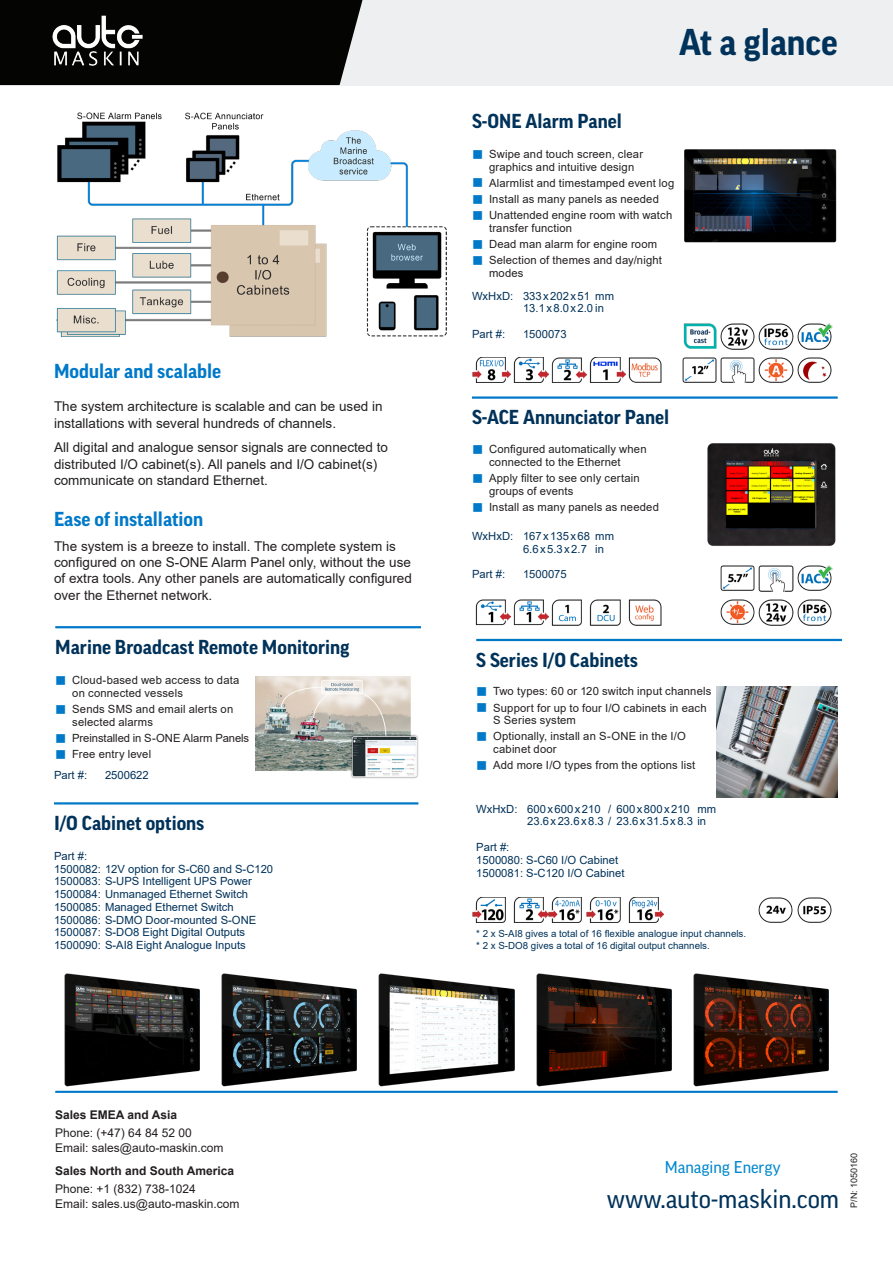
<style>
.page{position:relative;width:893px;height:1263px;background:#fff}
.page>*{position:absolute;margin:0;border:0;box-sizing:border-box;transform-origin:0 0}
.Front_Title_Blue{font:700 36px "Good OT";color:#00325a}
.t1{font:25.5px "Good OT";color:#00325a}
.Paragraph_Title_Logo_Blue{font:700 19.5px "Good OT";color:#00325a}
.Paragraph_Title_Logo_Blue-2{font:700 19.5px "Good OT";color:#0079c9}
.Paragraph{font:700 19.5px "Good OT";color:#0079c9}
.t2{font:16.5px "Good OT";color:#0087cd}
.Paragraph-2{font:13.5px/16.2px "Arial";color:#231f20}
.t3{font:12px "Arial";color:#231f20}
.t4{font:700 12px "Arial";color:#231f20}
.t5{font:11.25px/12.8px "Arial";letter-spacing:.015em;color:#231f20}
.t6{font:11.25px/12.8px "Arial";color:#00325a}
.t7{font:11.25px "Arial";letter-spacing:-.005em;color:#231f20}
.t8{font:9.75px/11.7px "Arial";color:#00325a}
.t9{font:9px "Arial";color:#231f20}
</style>
<div class="page">
<img style="left:56px;top:112px;width:390px;height:224px">
<hr style="left:55px;top:1091px;width:783px;height:2px;background:#0079c9">
<img style="left:684px;top:149px;width:152px;height:94px">
<img style="left:255px;top:676px;width:164px;height:103px">
<img style="left:707px;top:443px;width:129px;height:103px">
<img style="left:716px;top:686px;width:122px;height:112px">
<img style="left:683px;top:323px;width:150px;height:26px">
<img style="left:720px;top:600px;width:112px;height:25px">
<hr style="left:55px;top:626px;width:366px;height:2px;background:#0079c9">
<hr style="left:472px;top:396px;width:366px;height:3px;background:#0079c9">
<img style="left:472px;top:357px;width:190px;height:26px">
<img style="left:475px;top:600px;width:187px;height:25px">
<img style="left:682px;top:357px;width:150px;height:26px">
<img style="left:720px;top:566px;width:113px;height:25px">
<hr style="left:476px;top:639px;width:366px;height:2px;background:#0079c9">
<hr style="left:54px;top:802px;width:364px;height:2px;background:#0079c9">
<img style="left:472px;top:897px;width:191px;height:26px">
<img style="left:758px;top:897px;width:74px;height:26px">
<img style="left:221px;top:973px;width:136px;height:114px">
<img style="left:693px;top:973px;width:136px;height:114px">
<img style="left:64px;top:973px;width:136px;height:114px">
<img style="left:536px;top:973px;width:136px;height:114px">
<img style="left:378px;top:973px;width:137px;height:114px">
<div style="left:0;top:0;width:893px;height:85px;background:#edeff0"></div>
<div style="left:0;top:0;width:362px;height:85px;background:#040503"></div>
<img style="left:39px;top:7px;width:114px;height:75px">
<p class="Paragraph_Title_Logo_Blue-2" style="left:54px;top:361px;width:169px">Modular and scalable</p>
<p class="Paragraph-2" style="left:54px;top:398px;width:330px">The system architecture is scalable and can be used in installations with several hundreds of channels.</p>
<p class="Paragraph-2" style="left:54px;top:439px;width:335px">All digital and analogue sensor signals are connected to distributed I/O cabinet(s). All panels and I/O cabinet(s) communicate on standard Ethernet.</p>
<p class="Paragraph" style="left:54px;top:509px;width:151px">Ease of installation</p>
<p class="Paragraph-2" style="left:54px;top:538px;width:359px">The system is a breeze to install. The complete system is configured on one S-ONE Alarm Panel only, without the use of extra tools. Any other panels are automatically configured over the Ethernet network.</p>
<p class="Paragraph_Title_Logo_Blue" style="left:55px;top:636px;width:296px">Marine Broadcast Remote Monitoring</p>
<p class="t5" style="left:72px;top:674px;width:169px">Cloud-based web access to data on connected vessels</p>
<p class="t5" style="left:72px;top:703px;width:162px">Sends SMS and email alerts on selected alarms</p>
<p class="t7" style="left:72px;top:730px;width:178px">Preinstalled in S-ONE Alarm Panels</p>
<p class="t5" style="left:72px;top:748px;width:80px">Free entry level</p>
<p class="t6" style="left:54px;top:769px;width:35px">Part #:</p>
<p class="t6" style="left:105px;top:769px;width:45px">2500622</p>
<p class="Paragraph_Title_Logo_Blue" style="left:54px;top:812px;width:152px">I/O Cabinet options</p>
<p class="t6" style="left:54px;top:849px;width:35px">Part #:</p>
<p class="t6" style="left:54px;top:862px;width:221px">1500082: 12V option for S-C60 and S-C120</p>
<p class="t6" style="left:54px;top:875px;width:199px">1500083: S-UPS Intelligent UPS Power</p>
<p class="t6" style="left:54px;top:888px;width:196px">1500084: Unmanaged Ethernet Switch</p>
<p class="t6" style="left:54px;top:900px;width:181px">1500085: Managed Ethernet Switch</p>
<p class="t6" style="left:54px;top:913px;width:204px">1500086: S-DMO Door-mounted S-ONE</p>
<p class="t6" style="left:54px;top:926px;width:193px">1500087: S-DO8 Eight Digital Outputs</p>
<p class="t6" style="left:54px;top:939px;width:193px">1500090: S-AI8 Eight Analogue Inputs</p>
<p class="Paragraph_Title_Logo_Blue" style="left:472px;top:110px;width:151px">S-ONE Alarm Panel</p>
<p class="Front_Title_Blue" style="left:679px;top:22px;width:160px">At a glance</p>
<p class="t5" style="left:489px;top:148px;width:156px">Swipe and touch screen, clear graphics and intuitive design</p>
<p class="t5" style="left:489px;top:177px;width:187px">Alarmlist and timestamped event log</p>
<p class="t5" style="left:489px;top:193px;width:171px">Install as many panels as needed</p>
<p class="t5" style="left:489px;top:209px;width:185px">Unattended engine room with watch transfer function</p>
<p class="t5" style="left:489px;top:238px;width:170px">Dead man alarm for engine room</p>
<p class="t5" style="left:489px;top:254px;width:174px">Selection of themes and day/night modes</p>
<p class="t6" style="left:523px;top:289px;width:93px;text-indent:-51px">WxHxD: 333 x 202 x 51 mm<br>13.1 x 8.0 x 2.0 in</p>
<p class="t6" style="left:472px;top:327px;width:35px">Part #:</p>
<p class="t6" style="left:523px;top:327px;width:45px">1500073</p>
<p class="Paragraph_Title_Logo_Blue" style="left:472px;top:407px;width:199px">S-ACE Annunciator Panel</p>
<p class="t5" style="left:489px;top:443px;width:159px">Configured automatically when connected to the Ethernet</p>
<p class="t5" style="left:489px;top:472px;width:152px">Apply filter to see only certain groups of events</p>
<p class="t5" style="left:489px;top:501px;width:171px">Install as many panels as needed</p>
<p class="t6" style="left:472px;top:530px;width:144px">WxHxD: 167 x 135 x 68 mm</p>
<p class="t6" style="left:523px;top:542px;width:83px">6.6 x 5.3 x 2.7 in</p>
<p class="t6" style="left:472px;top:568px;width:35px">Part #:</p>
<p class="t6" style="left:523px;top:568px;width:45px">1500075</p>
<p class="Paragraph_Title_Logo_Blue" style="left:476px;top:649px;width:163px">S Series I/O Cabinets</p>
<p class="t5" style="left:493px;top:685px;width:220px">Two types: 60 or 120 switch input channels</p>
<p class="t5" style="left:493px;top:701px;width:215px">Support for up to four I/O cabinets in each<br>S Series system</p>
<p class="t5" style="left:493px;top:730px;width:194px">Optionally, install an S-ONE in the I/O cabinet door</p>
<p class="t5" style="left:493px;top:759px;width:203px">Add more I/O types from the options list</p>
<p class="t6" style="left:476px;top:802px;width:241px">WxHxD: 600 x 600 x 210 / 600 x 800 x 210 mm</p>
<p class="t6" style="left:527px;top:815px;width:180px">23.6 x 23.6 x 8.3 / 23.6 x 31.5 x 8.3 in</p>
<p class="t6" style="left:476px;top:840px;width:35px">Part #:</p>
<p class="t6" style="left:476px;top:853px;width:150px">1500080: S-C60 I/O Cabinet<br>1500081: S-C120 I/O Cabinet</p>
<p class="t8" style="left:476px;top:928px;width:271px">* 2 x S-AI8 gives a total of 16 flexible analogue input channels. * 2 x S-DO8 gives a total of 16 digital output channels.</p>
<p class="t4" style="left:55px;top:1106px;width:123px">Sales EMEA and Asia</p>
<p class="t3" style="left:55px;top:1125px;width:138px">Phone: (+47) 64 84 52 00</p>
<p class="t3" style="left:55px;top:1139px;width:170px">Email: sales@auto-maskin.com</p>
<p class="t4" style="left:55px;top:1162px;width:180px">Sales North and South America</p>
<p class="t3" style="left:55px;top:1181px;width:142px">Phone: +1 (832) 738-1024</p>
<p class="t3" style="left:55px;top:1195px;width:186px">Email: sales.us@auto-maskin.com</p>
<p class="t2" style="left:665px;top:1158px;width:117px">Managing Energy</p>
<p class="t1" style="left:607px;top:1185px;width:234px">www.auto-maskin.com</p>
<p class="t9" style="left:848px;top:1208px;width:57px;rotate:-90deg">P/N: 1050160</p>
</div>
